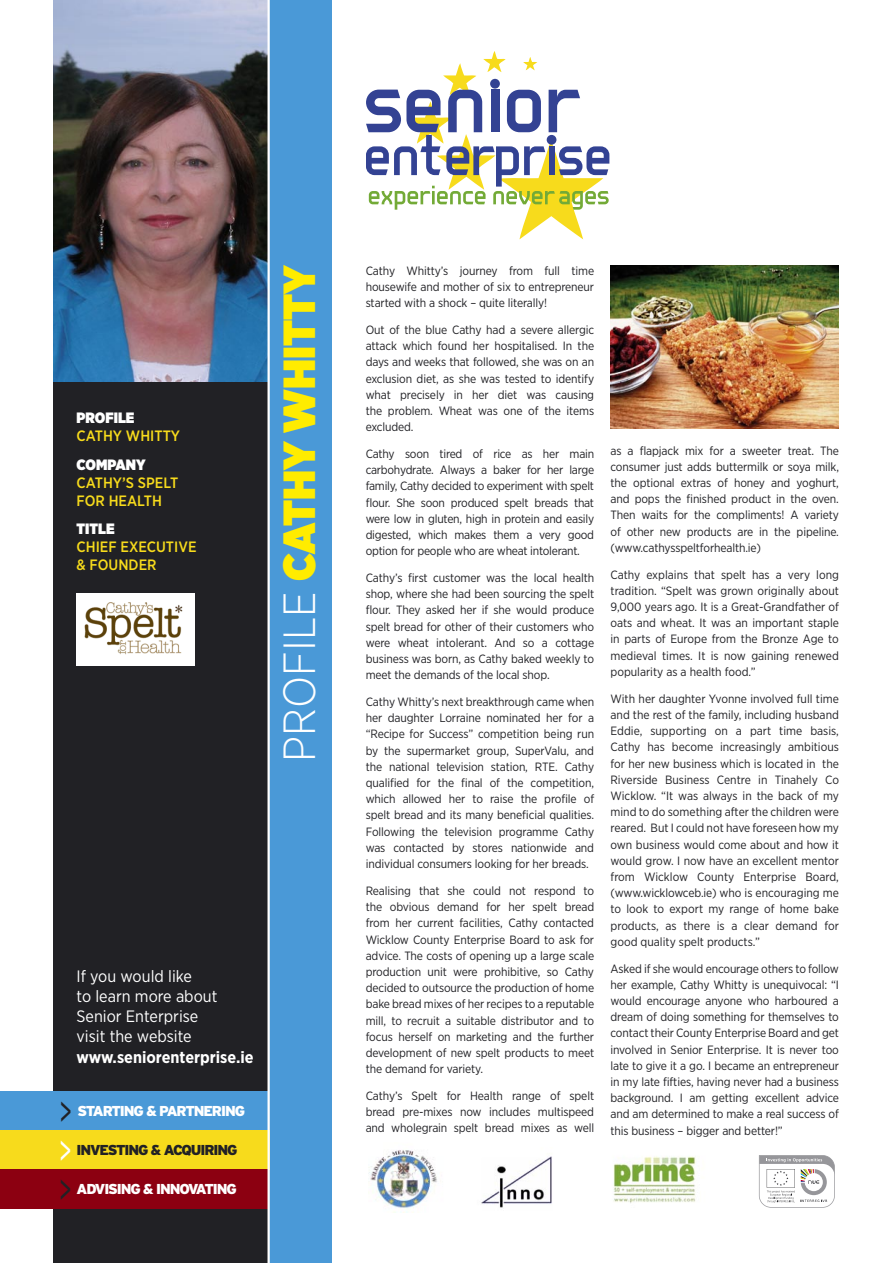
<style>
.page{position:relative;width:893px;height:1263px;background:#fff}
.page>*{position:absolute;margin:0;border:0;box-sizing:border-box;transform-origin:0 0}
.t1{font:900 45px "Gotham Narrow";color:#ffec00}
.t2{font:300 36px "Interstate";color:#212125}
.t3{font:300 36px "Interstate";color:#fff}
.t4{font:16.5px/20.2px "Gotham Narrow";color:#fff}
.t5{font:700 16.5px/20.2px "Gotham Narrow";color:#fff}
.t6{font:500 15px/18px "Gotham Narrow";color:#f7db1c}
.t7{font:900 14.4px "Interstate";letter-spacing:-.08em;color:#fff}
.t8{font:900 14.4px "Interstate";letter-spacing:-.08em;color:#212125}
.t9{font:12px/16.2px "Gotham Narrow";letter-spacing:-.01em;color:#212125;text-align:justify}
.s1{font-weight:900;color:#fff}
.s2{font-weight:300;color:#fff}
.s3{font-weight:400}
</style>
<div class="page">
<div style="left:53px;top:380px;width:223px;height:883px;background:#212125"></div>
<img style="left:53px;top:0;width:214px;height:381px">
<div style="left:268px;top:0;width:64px;height:1263px;background:#4a99d7"></div>
<svg style="left:366px;top:51px;width:243px;height:188px"></svg>
<div style="left:490px;top:79px;width:10px;height:10px;background:#334293;border-radius:50%"></div>
<div style="left:547px;top:135px;width:9px;height:10px;background:#334293;border-radius:50%"></div>
<img style="left:369px;top:1150px;width:68px;height:63px">
<img style="left:613px;top:1156px;width:83px;height:47px">
<img style="left:481px;top:1156px;width:71px;height:52px">
<svg style="left:759px;top:1155px;width:76px;height:53px"></svg>
<img style="left:610px;top:265px;width:229px;height:163px">
<img style="left:77px;top:593px;width:117px;height:72px">
<div style="left:0;top:1091px;width:269px;height:40px;background:#4a99d7"></div>
<div style="left:0;top:1131px;width:269px;height:39px;background:#f7db1c"></div>
<div style="left:0;top:1170px;width:269px;height:39px;background:#8c0011"></div>
<hr style="left:267px;top:0;width:3px;height:1263px;background:#fff">
<p class="t6" style="left:77px;top:409px;width:105px"><span class="s1">PROFILE<br></span>CATHY WHITTY</p>
<p class="t6" style="left:77px;top:455px;width:103px"><span class="s1">COMPANY<br></span>CATHY’S SPELT<br>FOR HEALTH</p>
<p class="t6" style="left:77px;top:520px;width:121px"><span class="s1">TITLE<br></span>CHIEF EXECUTIVE &amp; FOUNDER</p>
<p class="t1" style="left:269px;top:762px;width:499px;rotate:-90deg"><span class="s2">PROFILE</span> CATHY WHITTY</p>
<p class="t4" style="left:77px;top:965px;width:142px">If you would like<br>to learn more about<br>Senior Enterprise</p>
<p class="t5" style="left:77px;top:1026px;width:179px"><span class="s3">visit the website </span>www.seniorenterprise.ie</p>
<p class="t2" style="left:59px;top:1091px;width:15px">&gt;</p>
<p class="t7" style="left:78px;top:1103px;width:169px">STARTING &amp; PARTNERING</p>
<p class="t3" style="left:58px;top:1130px;width:15px">&gt;</p>
<p class="t8" style="left:77px;top:1142px;width:162px">INVESTING &amp; ACQUIRING</p>
<p class="t2" style="left:58px;top:1169px;width:15px">&gt;</p>
<p class="t7" style="left:77px;top:1181px;width:162px">ADVISING &amp; INNOVATING</p>
<p class="t9" style="left:366px;top:262px;width:230px">Cathy Whitty’s journey from full time housewife and mother of six to entrepreneur started with a shock – quite literally!</p>
<p class="t9" style="left:366px;top:321px;width:230px">Out of the blue Cathy had a severe allergic attack which found her hospitalised. In the days and weeks that followed, she was on an exclusion diet, as she was tested to identify what precisely in her diet was causing the problem. Wheat was one of the items excluded.</p>
<p class="t9" style="left:366px;top:445px;width:230px">Cathy soon tired of rice as her main carbohydrate. Always a baker for her large family, Cathy decided to experiment with spelt flour. She soon produced spelt breads that were low in gluten, high in protein and easily digested, which makes them a very good option for people who are wheat intolerant.</p>
<p class="t9" style="left:366px;top:569px;width:230px">Cathy’s first customer was the local health shop, where she had been sourcing the spelt flour. They asked her if she would produce spelt bread for other of their customers who were wheat intolerant. And so a cottage business was born, as Cathy baked weekly to meet the demands of the local shop.</p>
<p class="t9" style="left:366px;top:693px;width:230px">Cathy Whitty’s next breakthrough came when her daughter Lorraine nominated her for a “Recipe for Success” competition being run by the supermarket group, SuperValu, and the national television station, RTE. Cathy qualified for the final of the competition, which allowed her to raise the profile of spelt bread and its many beneficial qualities.<br>Following the television programme Cathy was contacted by stores nationwide and individual consumers looking for her breads.</p>
<p class="t9" style="left:366px;top:882px;width:230px">Realising that she could not respond to the obvious demand for her spelt bread from her current facilities, Cathy contacted Wicklow County Enterprise Board to ask for advice. The costs of opening up a large scale production unit were prohibitive, so Cathy decided to outsource the production of home bake bread mixes of her recipes to a reputable mill, to recruit a suitable distributor and to focus herself on marketing and the further development of new spelt products to meet the demand for variety.</p>
<p class="t9" style="left:366px;top:1087px;width:230px">Cathy’s Spelt for Health range of spelt bread pre-mixes now includes multispeed and wholegrain spelt bread mixes as well</p>
<p class="t9" style="left:610px;top:442px;width:230px">as a flapjack mix for a sweeter treat. The consumer just adds buttermilk or soya milk, the optional extras of honey and yoghurt, and pops the finished product in the oven.<br>Then waits for the compliments! A variety of other new products are in the pipeline. (www.cathysspeltforhealth.ie)</p>
<p class="t9" style="left:610px;top:566px;width:230px">Cathy explains that spelt has a very long tradition. “Spelt was grown originally about 9,000 years ago. It is a Great-Grandfather of oats and wheat. It was an important staple in parts of Europe from the Bronze Age to medieval times. It is now gaining renewed popularity as a health food.”</p>
<p class="t9" style="left:610px;top:690px;width:230px">With her daughter Yvonne involved full time and the rest of the family, including husband Eddie, supporting on a part time basis, Cathy has become increasingly ambitious for her new business which is located in the Riverside Business Centre in Tinahely Co Wicklow. “It was always in the back of my mind to do something after the children were reared. But I could not have foreseen how my own business would come about and how it would grow. I now have an excellent mentor from Wicklow County Enterprise Board, (www.wicklowceb.ie) who is encouraging me to look to export my range of home bake products, as there is a clear demand for good quality spelt products.”</p>
<p class="t9" style="left:610px;top:960px;width:230px">Asked if she would encourage others to follow her example, Cathy Whitty is unequivocal: “I would encourage anyone who harboured a dream of doing something for themselves to contact their County Enterprise Board and get involved in Senior Enterprise. It is never too late to give it a go. I became an entrepreneur in my late fifties, having never had a business background. I am getting excellent advice and am determined to make a real success of this business – bigger and better!”</p>
</div>
